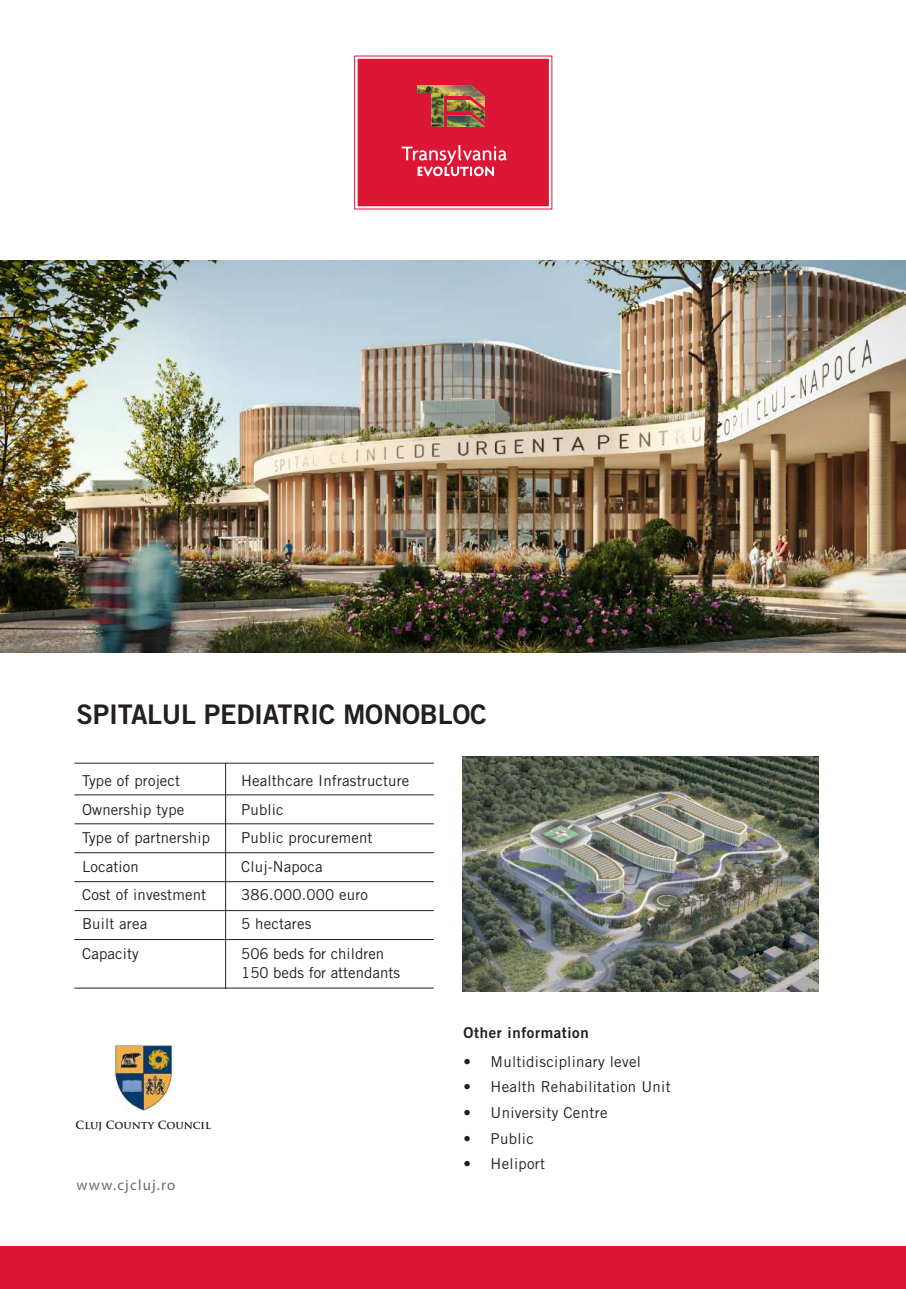
<style>
.page{position:relative;width:906px;height:1289px;background:#fff}
.page>*{position:absolute;margin:0;border:0;box-sizing:border-box;transform-origin:0 0}
.t1{font:27px "Trade Gothic Bold Two";letter-spacing:-.01em;color:#231f20}
.t2{font:15px/28.5px "Trade Gothic";letter-spacing:.01em;color:#231f20}
.t3{font:15px "Trade Gothic Bold Two";letter-spacing:.04em;color:#231f20}
.t4{font:15px "Myriad Pro";letter-spacing:.08em;color:#6c6d70}
.t5{font:700 10.95px "Trajan Pro";color:#231f20}
</style>
<div class="page">
<img style="left:1px;top:261px;width:905px;height:391px">
<img style="left:462px;top:756px;width:357px;height:235px">
<hr style="left:225px;top:763px;width:1px;height:225px;background:#231f20">
<hr style="left:74px;top:763px;width:360px;height:1px;background:#231f20">
<hr style="left:74px;top:794px;width:360px;height:1px;background:#231f20">
<hr style="left:74px;top:823px;width:360px;height:1px;background:#231f20">
<hr style="left:74px;top:852px;width:360px;height:1px;background:#231f20">
<hr style="left:74px;top:881px;width:360px;height:1px;background:#231f20">
<hr style="left:74px;top:910px;width:360px;height:1px;background:#231f20">
<hr style="left:74px;top:939px;width:360px;height:1px;background:#231f20">
<hr style="left:74px;top:987px;width:360px;height:1px;background:#231f20">
<img style="left:114px;top:1044px;width:59px;height:66px">
<div style="left:353px;top:54px;width:200px;height:157px;background:#dc1736;border:5px solid #fff"></div>
<img style="left:417px;top:85px;width:68px;height:42px">
<svg style="left:402px;top:145px;width:105px;height:32px"></svg>
<div style="left:0;top:1246px;width:906px;height:42px;background:#dc1736"></div>
<h1 class="t1" style="left:77px;top:698px;width:412px">SPITALUL PEDIATRIC MONOBLOC</h1>
<p class="t2" style="left:82px;top:766px;width:129px">Type of project<br>Ownership type<br>Type of partnership<br>Location<br>Cost of investment<br>Built area</p>
<p class="t2" style="left:82px;top:939px;width:58px">Capacity</p>
<p class="t2" style="left:241px;top:766px;width:170px">Healthcare Infrastructure<br>Public<br>Public procurement<br>Cluj-Napoca<br>386.000.000 euro<br>5 hectares</p>
<p class="t2" style="left:241px;top:943px;width:160px;line-height:19.5px">506 beds for children<br>150 beds for attendants</p>
<p class="t5" style="left:76px;top:1117px;width:137px">CLUJ COUNTY COUNCIL</p>
<p class="t4" style="left:77px;top:1176px;width:100px">www.cjcluj.ro</p>
<p class="t3" style="left:463px;top:1023px;width:127px">Other information</p>
<p class="t2" style="left:463px;top:1047px;width:179px">• Multidisciplinary level</p>
<p class="t2" style="left:463px;top:1072px;width:209px">• Health Rehabilitation Unit</p>
<p class="t2" style="left:463px;top:1098px;width:145px">• University Centre</p>
<p class="t2" style="left:463px;top:1123px;width:72px">• Public</p>
<p class="t2" style="left:463px;top:1149px;width:83px">• Heliport</p>
</div>
